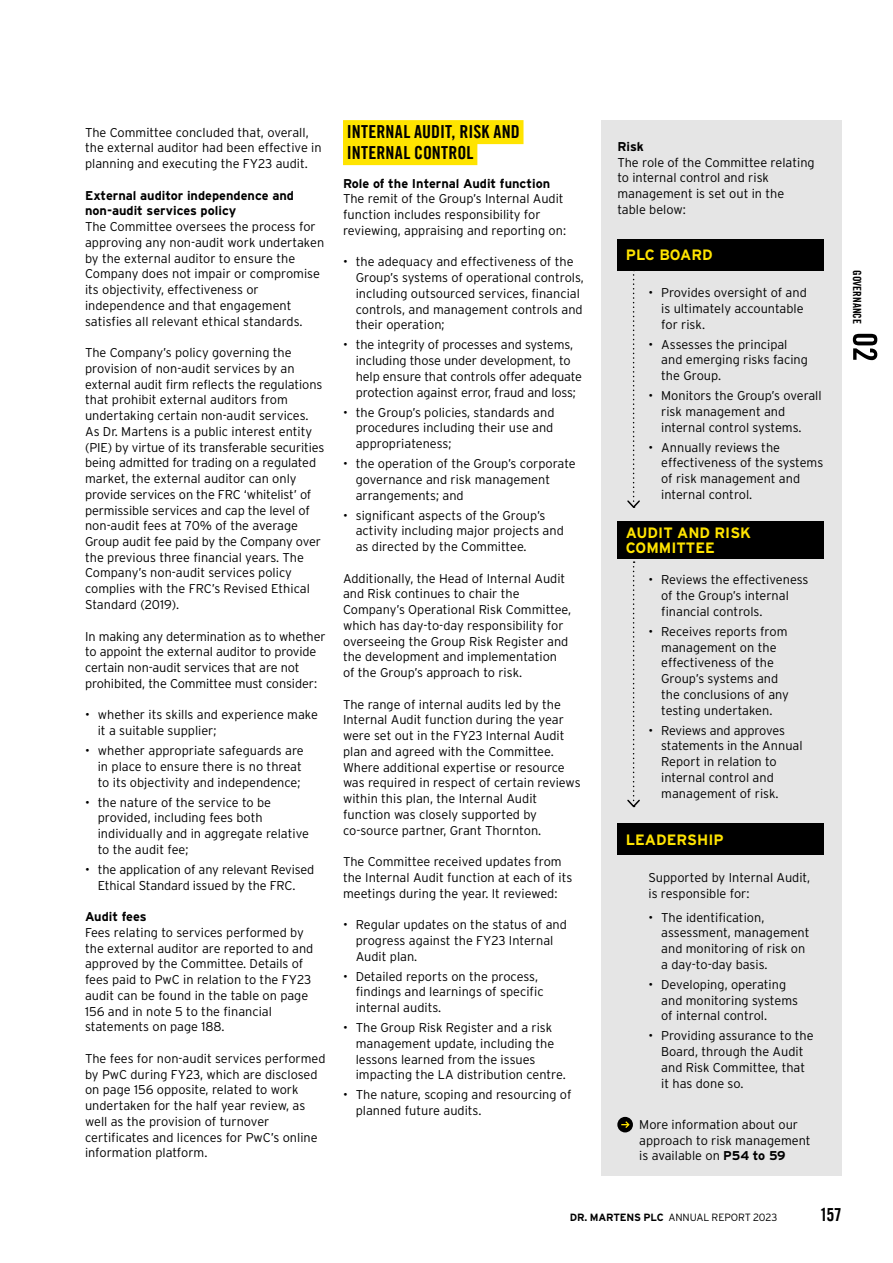
<style>
.page{position:relative;width:893px;height:1263px;background:#fff}
.page>*{position:absolute;margin:0;border:0;box-sizing:border-box;transform-origin:0 0}
.t1{font:18px/21px "Trade Gothic LT Com Bd Cn 20";letter-spacing:.005em;color:#000}
.t2{font:700 15px/15.8px "Interstate";color:#ffe400}
.t3{font:300 12.75px/15.8px "Interstate";color:#000}
.t4{font:700 12.75px/15.8px "Interstate";color:#000}
.t5{font:11.25px "Trade Gothic LT Com Bd Cn 20";color:#000}
.t6{font:300 10.5px "Interstate";letter-spacing:-.015em;color:#000}
.s1{font-weight:700}
</style>
<div class="page">
<div style="left:601px;top:121px;width:241px;height:1055px;background:#e5e5e5"></div>
<div style="left:343px;top:120px;width:180px;height:24px;background:#ffe400"></div>
<div style="left:343px;top:141px;width:134px;height:24px;background:#ffe400"></div>
<div style="left:617px;top:239px;width:206px;height:31px;background:#000"></div>
<div style="left:617px;top:521px;width:206px;height:38px;background:#000"></div>
<div style="left:617px;top:823px;width:206px;height:32px;background:#000"></div>
<svg style="left:626px;top:270px;width:15px;height:238px"></svg>
<svg style="left:627px;top:561px;width:13px;height:247px"></svg>
<div style="left:617px;top:1117px;width:16px;height:15px;background:#000;border-radius:50%"></div>
<svg style="left:621px;top:1121px;width:9px;height:7px"></svg>
<svg style="left:853px;top:334px;width:24px;height:26px"></svg>
<p class="t3" style="left:85px;top:124px;width:238px">The Committee concluded that, overall, the external auditor had been effective in planning and executing the FY23 audit.</p>
<p class="t4" style="left:85px;top:187px;width:210px">External auditor independence and non-audit services policy</p>
<p class="t3" style="left:85px;top:219px;width:241px">The Committee oversees the process for approving any non-audit work undertaken by the external auditor to ensure the Company does not impair or compromise its objectivity, effectiveness or independence and that engagement satisfies all relevant ethical standards.</p>
<p class="t3" style="left:85px;top:345px;width:241px">The Company’s policy governing the provision of non-audit services by an external audit firm reflects the regulations that prohibit external auditors from undertaking certain non-audit services.<br>As Dr. Martens is a public interest entity (PIE) by virtue of its transferable securities being admitted for trading on a regulated market, the external auditor can only provide services on the FRC ‘whitelist’ of permissible services and cap the level of non-audit fees at 70% of the average Group audit fee paid by the Company over the previous three financial years. The Company’s non-audit services policy complies with the FRC’s Revised Ethical Standard (2019).</p>
<p class="t3" style="left:85px;top:628px;width:242px">In making any determination as to whether to appoint the external auditor to provide certain non-audit services that are not prohibited, the Committee must consider:</p>
<p class="t3" style="left:98px;top:707px;width:222px;text-indent:-13px">• whether its skills and experience make it a suitable supplier;</p>
<p class="t3" style="left:98px;top:742px;width:207px;text-indent:-13px">• whether appropriate safeguards are in place to ensure there is no threat to its objectivity and independence;</p>
<p class="t3" style="left:98px;top:794px;width:213px;text-indent:-13px">• the nature of the service to be provided, including fees both individually and in aggregate relative to the audit fee;</p>
<p class="t3" style="left:85px;top:861px;width:231px;text-align:center">• the application of any relevant Revised<br>Ethical Standard issued by the FRC.</p>
<p class="t4" style="left:85px;top:908px;width:63px">Audit fees</p>
<p class="t3" style="left:85px;top:924px;width:230px">Fees relating to services performed by the external auditor are reported to and approved by the Committee. Details of fees paid to PwC in relation to the FY23 audit can be found in the table on page 156 and in note 5 to the financial statements on page 188.</p>
<p class="t3" style="left:85px;top:1050px;width:242px">The fees for non-audit services performed by PwC during FY23, which are disclosed on page 156 opposite, related to work undertaken for the half year review, as well as the provision of turnover certificates and licences for PwC’s online information platform.</p>
<h1 class="t1" style="left:347px;top:121px;width:174px">INTERNAL AUDIT, RISK AND<br>INTERNAL CONTROL</h1>
<p class="t4" style="left:343px;top:175px;width:209px">Role of the Internal Audit function</p>
<p class="t3" style="left:343px;top:191px;width:225px">The remit of the Group’s Internal Audit function includes responsibility for reviewing, appraising and reporting on:</p>
<p class="t3" style="left:356px;top:254px;width:230px;text-indent:-13px">• the adequacy and effectiveness of the Group’s systems of operational controls, including outsourced services, financial controls, and management controls and their operation;</p>
<p class="t3" style="left:356px;top:337px;width:228px;text-indent:-13px">• the integrity of processes and systems, including those under development, to help ensure that controls offer adequate protection against error, fraud and loss;</p>
<p class="t3" style="left:356px;top:404px;width:200px;text-align:justify;text-indent:-13px">• the Group’s policies, standards and procedures including their use and appropriateness;</p>
<p class="t3" style="left:356px;top:456px;width:221px;text-indent:-13px">• the operation of the Group’s corporate governance and risk management arrangements; and</p>
<p class="t3" style="left:356px;top:507px;width:210px;text-indent:-13px">• significant aspects of the Group’s activity including major projects and as directed by the Committee.</p>
<p class="t3" style="left:343px;top:570px;width:230px">Additionally, the Head of Internal Audit and Risk continues to chair the Company’s Operational Risk Committee, which has day-to-day responsibility for overseeing the Group Risk Register and the development and implementation of the Group’s approach to risk.</p>
<p class="t3" style="left:343px;top:696px;width:239px">The range of internal audits led by the Internal Audit function during the year were set out in the FY23 Internal Audit plan and agreed with the Committee.<br>Where additional expertise or resource was required in respect of certain reviews within this plan, the Internal Audit function was closely supported by co-source partner, Grant Thornton.</p>
<p class="t3" style="left:343px;top:854px;width:231px">The Committee received updates from the Internal Audit function at each of its meetings during the year. It reviewed:</p>
<p class="t3" style="left:356px;top:917px;width:213px;text-indent:-13px">• Regular updates on the status of and progress against the FY23 Internal<br>Audit plan.</p>
<p class="t3" style="left:356px;top:968px;width:189px;text-indent:-13px">• Detailed reports on the process, findings and learnings of specific internal audits.</p>
<p class="t3" style="left:356px;top:1020px;width:212px;text-indent:-13px">• The Group Risk Register and a risk management update, including the lessons learned from the issues impacting the LA distribution centre.</p>
<p class="t3" style="left:356px;top:1087px;width:217px;text-indent:-13px">• The nature, scoping and resourcing of planned future audits.</p>
<p class="t4" style="left:617px;top:138px;width:28px">Risk</p>
<p class="t3" style="left:617px;top:154px;width:199px">The role of the Committee relating to internal control and risk management is set out in the table below:</p>
<p class="t2" style="left:626px;top:247px;width:89px">PLC BOARD</p>
<p class="t3" style="left:661px;top:285px;width:147px;text-indent:-13px">• Provides oversight of and is ultimately accountable for risk.</p>
<p class="t3" style="left:661px;top:336px;width:148px;text-indent:-13px">• Assesses the principal and emerging risks facing the Group.</p>
<p class="t3" style="left:661px;top:388px;width:162px;text-indent:-13px">• Monitors the Group’s overall risk management and internal control systems.</p>
<p class="t3" style="left:661px;top:439px;width:164px;text-indent:-13px">• Annually reviews the effectiveness of the systems of risk management and internal control.</p>
<p class="t2" style="left:626px;top:524px;width:127px">AUDIT AND RISK<br>COMMITTEE</p>
<p class="t3" style="left:661px;top:572px;width:149px;text-indent:-13px">• Reviews the effectiveness of the Group’s internal financial controls.</p>
<p class="t3" style="left:661px;top:623px;width:129px;text-indent:-13px">• Receives reports from management on the effectiveness of the<br>Group’s systems and the conclusions of any testing undertaken.</p>
<p class="t3" style="left:661px;top:722px;width:143px;text-indent:-13px">• Reviews and approves statements in the Annual<br>Report in relation to internal control and management of risk.</p>
<p class="t2" style="left:626px;top:831px;width:99px">LEADERSHIP</p>
<p class="t3" style="left:648px;top:870px;width:163px">Supported by Internal Audit, is responsible for:</p>
<p class="t3" style="left:661px;top:909px;width:150px;text-indent:-13px">• The identification, assessment, management and monitoring of risk on a day-to-day basis.</p>
<p class="t3" style="left:661px;top:976px;width:138px;text-indent:-13px">• Developing, operating and monitoring systems of internal control.</p>
<p class="t3" style="left:661px;top:1028px;width:154px;text-indent:-13px">• Providing assurance to the<br>Board, through the Audit and Risk Committee, that it has done so.</p>
<p class="t3" style="left:639px;top:1116px;width:173px">More information about our approach to risk management is available on <span class="s1">P54 to 59</span></p>
<p class="t5" style="left:864px;top:270px;width:55px;rotate:90deg">GOVERNANCE</p>
<p class="t6" style="left:570px;top:1211px;width:209px"><span class="s1">DR. MARTENS PLC</span> ANNUAL REPORT 2023</p>
<h1 class="t1" style="left:820px;top:1204px;width:24px">157</h1>
</div>
